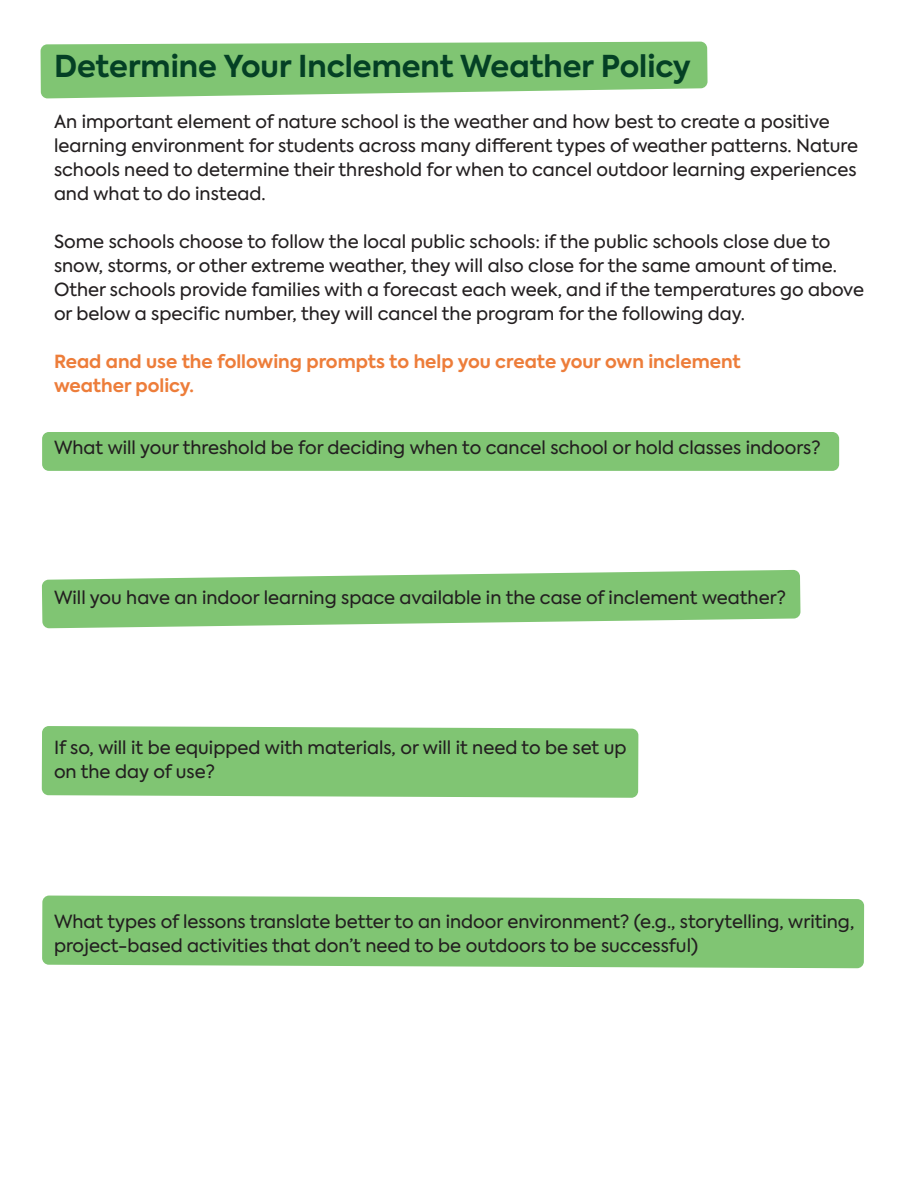
<style>
.page{position:relative;width:918px;height:1188px;background:#fff}
.page>*{position:absolute;margin:0;border:0;box-sizing:border-box;transform-origin:0 0}
.t1{font:700 30px "Axiforma";color:#044025}
.Body_no_indent{font:18px/24px "Axiforma";color:#231f20}
.Body{font:18px/24px "Axiforma";color:#231f20}
.B-header{font:700 18px/24px "Axiforma";color:#ed7d3a}
</style>
<div class="page">
<div style="left:42px;top:432px;width:797px;height:39px;background:#80c573;border-radius:7px"></div>
<div style="left:42px;top:726px;width:596px;height:72px;background:#80c573"></div>
<div style="left:42px;top:896px;width:822px;height:72px;background:#80c573"></div>
<svg style="left:42px;top:570px;width:759px;height:58px;fill:#80c573"></svg>
<svg style="left:41px;top:42px;width:667px;height:56px;background:#8dca81"></svg>
<p class="t1" style="left:54px;top:46px;width:638px">Determine Your Inclement Weather Policy</p>
<p class="Body_no_indent" style="left:54px;top:110px;width:806px">An important element of nature school is the weather and how best to create a positive learning environment for students across many different types of weather patterns. Nature schools need to determine their threshold for when to cancel outdoor learning experiences and what to do instead.</p>
<p class="Body_no_indent" style="left:54px;top:230px;width:812px">Some schools choose to follow the local public schools: if the public schools close due to snow, storms, or other extreme weather, they will also close for the same amount of time.<br>Other schools provide families with a forecast each week, and if the temperatures go above or below a specific number, they will cancel the program for the following day.</p>
<p class="B-header" style="left:54px;top:350px;width:688px">Read and use the following prompts to help you create your own inclement weather policy.</p>
<p class="Body" style="left:54px;top:435px;width:768px">What will your threshold be for deciding when to cancel school or hold classes indoors?</p>
<p class="Body" style="left:54px;top:585px;width:733px">Will you have an indoor learning space available in the case of inclement weather?</p>
<p class="Body" style="left:54px;top:735px;width:574px">If so, will it be equipped with materials, or will it need to be set up on the day of use?</p>
<p class="Body" style="left:54px;top:909px;width:802px">What types of lessons translate better to an indoor environment? (e.g., storytelling, writing, project-based activities that don’t need to be outdoors to be successful)</p>
</div>
